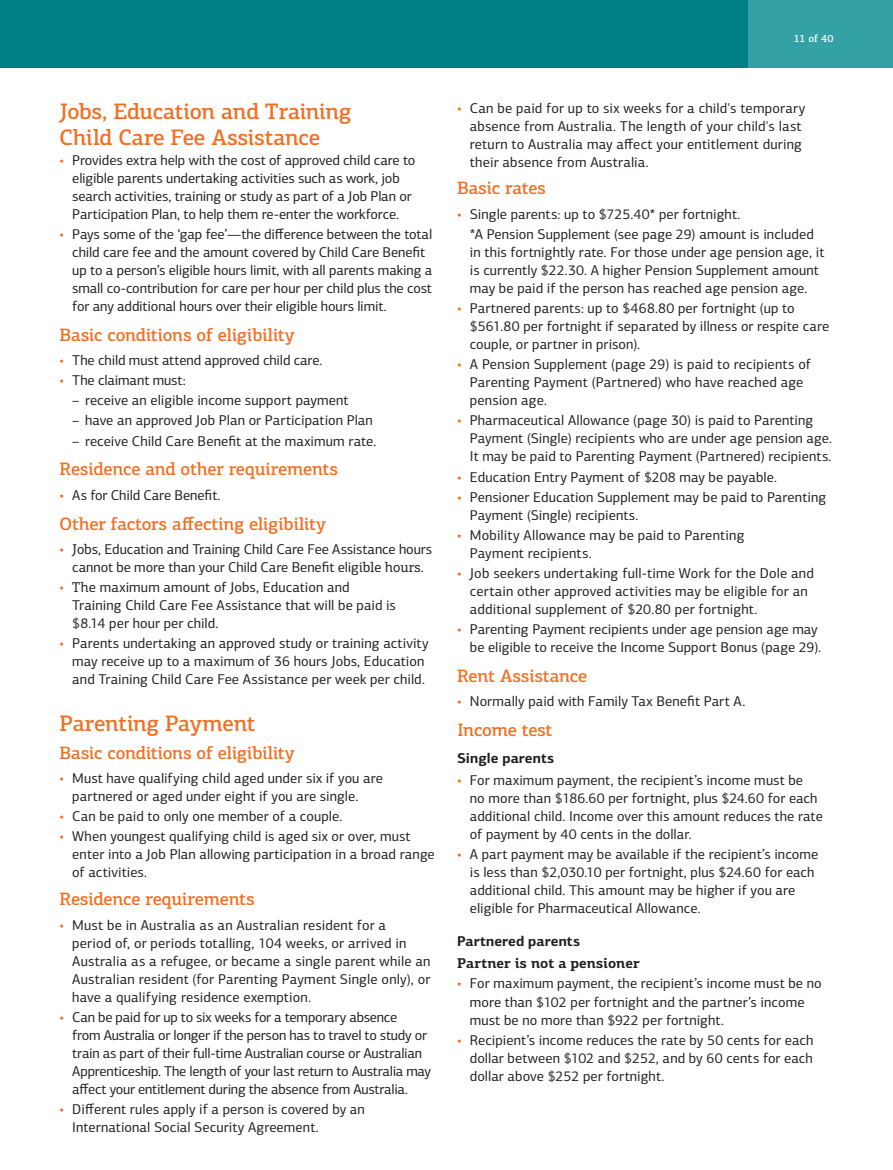
<style>
.page{position:relative;width:893px;height:1170px;background:#fff}
.page>*{position:absolute;margin:0;border:0;box-sizing:border-box;transform-origin:0 0}
.t1{font:500 22.5px/25.5px "PF Centro Slab Pro";letter-spacing:-.015em;color:#f36e21}
.t2{font:500 18px "PF Centro Slab Pro";letter-spacing:-.015em;color:#f36e21}
.t3{font:14.25px/18px "PF Centro Sans Pro";color:#231f20}
.t4{font:14.25px/18px "PF Centro Sans Pro";letter-spacing:-.02em;color:#231f20}
.t5{font:700 14.25px "PF Centro Sans Pro";letter-spacing:.005em;color:#231f20}
.t6{font:700 14.25px "PF Centro Slab Pro";letter-spacing:.005em;color:#231f20}
.t7{font:500 10.5px "PF Centro Slab Pro";color:#fff}
.s1{color:#f36e21}
.s2{font-family:"PF Centro Slab Pro"}
</style>
<div class="page">
<div style="left:0;top:0;width:893px;height:68px;background:#008084"></div>
<div style="left:748px;top:0;width:145px;height:68px;background:#33a1a6"></div>
<p class="t7" style="left:794px;top:32px;width:41px">11 of 40</p>
<h1 class="t1" style="left:60px;top:98px;width:293px">Jobs, Education and Training<br>Child Care Fee Assistance</h1>
<p class="t3" style="left:72px;top:151px;width:345px;text-indent:-13px"><span class="s1">•</span> Provides extra help with the cost of approved child care to eligible parents undertaking activities such as work, job search activities, training or study as part of a Job Plan or Participation Plan, to help them re-enter the workforce.</p>
<p class="t3" style="left:72px;top:225px;width:362px;text-indent:-13px"><span class="s1">•</span> Pays some of the ‘gap fee’—the difference between the total child care fee and the amount covered by Child Care Benefit up to a person’s eligible hours limit, with all parents making a small co-contribution for care per hour per child plus the cost for any additional hours over their eligible hours limit.</p>
<p class="t2" style="left:60px;top:323px;width:237px">Basic conditions of eligibility</p>
<p class="t3" style="left:60px;top:351px;width:264px"><span class="s1">•</span> The child must attend approved child care.</p>
<p class="t3" style="left:60px;top:371px;width:128px"><span class="s1">•</span> The claimant must:</p>
<p class="t3" style="left:72px;top:391px;width:278px">– receive an eligible income support payment</p>
<p class="t3" style="left:72px;top:411px;width:302px">– have an approved Job Plan or Participation Plan</p>
<p class="t3" style="left:72px;top:431px;width:306px">– receive Child Care Benefit at the maximum rate.</p>
<p class="t2" style="left:60px;top:458px;width:280px">Residence and other requirements</p>
<p class="t3" style="left:60px;top:486px;width:163px"><span class="s1">•</span> As for Child Care Benefit.</p>
<p class="t2" style="left:60px;top:512px;width:268px">Other factors affecting eligibility</p>
<p class="t3" style="left:60px;top:540px;width:374px;text-align:center"><span class="s1">•</span> <span class="s2">Job</span>s, Education and Training Child Care Fee Assistance hours cannot be more than your Child Care Benefit elig<span class="s2">ible hours.</span></p>
<p class="t3" style="left:72px;top:578px;width:325px;text-indent:-13px"><span class="s1">•</span> <span class="s2">Th</span>e maximum amount of Jobs, Education and<br>Training Child Care Fee Assistance that will be paid is $8.14 per hour per child.</p>
<p class="t3" style="left:72px;top:634px;width:358px;text-indent:-13px"><span class="s1">•</span> Parents undertaking an approved study or training activity may receive up to a maximum of 36 hours Jobs, Education and Training Child Care Fee Assistance per week per child.</p>
<h1 class="t1" style="left:60px;top:710px;width:198px">Parenting Payment</h1>
<p class="t2" style="left:60px;top:741px;width:237px">Basic conditions of eligibility</p>
<p class="t3" style="left:72px;top:769px;width:312px;text-indent:-13px"><span class="s1">•</span> Must have qualifying child aged under six if you are partnered or aged under eight if you are single.</p>
<p class="t3" style="left:60px;top:807px;width:284px"><span class="s1">•</span> Can be paid to only one member of a couple.</p>
<p class="t3" style="left:72px;top:827px;width:364px;text-indent:-13px"><span class="s1">•</span> When youngest qualifying child is aged six or over, must enter into a Job Plan allowing participation in a broad range of activities.</p>
<p class="t2" style="left:60px;top:887px;width:197px">Residence requirements</p>
<p class="t3" style="left:72px;top:915px;width:360px;text-indent:-13px"><span class="s1">•</span> Must be in Australia as an Australian resident for a<br>period of, or periods totalling, 104 weeks, or arrived in Australia as a refugee, or became a single parent while an Australian resident (for Parenting Payment Single only), or have a qualifying residence exemption.</p>
<p class="t4" style="left:72px;top:1007px;width:360px;text-indent:-13px"><span class="s1">•</span> Can be paid for up to six weeks for a temporary absence<br>from Australia or longer if the person has to travel to study or train as part of their full-time Australian course or Australian Apprenticeship. The length of your last return to Australia may affect your entitlement during the absence from Australia.</p>
<p class="t3" style="left:72px;top:1099px;width:294px;text-indent:-13px"><span class="s1">•</span> Different rules apply if a person is covered by an<br>International Social Security Agreement.</p>
<p class="t3" style="left:470px;top:99px;width:337px;text-indent:-13px"><span class="s1">•</span> Can be paid for up to six weeks for a child's temporary absence from Australia. The length of your child's last return to Australia may affect your entitlement during their absence from Australia.</p>
<p class="t2" style="left:457px;top:177px;width:90px">Basic rates</p>
<p class="t3" style="left:470px;top:204px;width:345px;line-height:20.1px;text-indent:-13px"><span class="s1">•</span> Single parents: up to $725.40* per fortnight.<br>*A Pension Supplement (see page 29) amount is included</p>
<p class="t3" style="left:470px;top:243px;width:356px">in this fortnightly rate. For those under age pension age, it is currently $22.30. A higher Pension Supplement amount may be paid if the person has reached age pension age.</p>
<p class="t3" style="left:470px;top:299px;width:361px;text-indent:-13px"><span class="s1">•</span> Partnered parents: up to $468.80 per fortnight (up to $561.80 per fortnight if separated by illness or respite care couple, or partner in prison).</p>
<p class="t3" style="left:470px;top:355px;width:343px;text-indent:-13px"><span class="s1">•</span> A Pension Supplement (page 29) is paid to recipients of<br>Parenting Payment (Partnered) who have reached age pension age.</p>
<p class="t3" style="left:470px;top:411px;width:364px;text-indent:-13px"><span class="s1">•</span> Pharmaceutical Allowance (page 30) is paid to Parenting<br>Payment (Single) recipients who are under age pension age.<br>It may be paid to Parenting Payment (Partnered) recipients.</p>
<p class="t3" style="left:457px;top:467px;width:321px"><span class="s1">•</span> Education Entry Payment of $208 may be payable.</p>
<p class="t3" style="left:470px;top:488px;width:358px;text-indent:-13px"><span class="s1">•</span> Pensioner Education Supplement may be paid to Parenting<br>Payment (Single) recipients.</p>
<p class="t3" style="left:470px;top:526px;width:276px;text-indent:-13px"><span class="s1">•</span> Mobility Allowance may be paid to Parenting<br>Payment recipients.</p>
<p class="t3" style="left:470px;top:564px;width:346px;text-indent:-13px"><span class="s1">•</span> Job seekers undertaking full-time Work for the Dole and certain other approved activities may be eligible for an additional supplement of $20.80 per fortnight.</p>
<p class="t3" style="left:457px;top:620px;width:366px;text-align:right"><span class="s1">•</span> Parenting Payment recipients under age pension age may be eligible to receive the Income Support Bonus (page 29).</p>
<p class="t2" style="left:457px;top:664px;width:132px">Rent Assistance</p>
<p class="t3" style="left:457px;top:692px;width:290px"><span class="s1">•</span> Normally paid with Family Tax Benefit Part A.</p>
<p class="t2" style="left:457px;top:718px;width:97px">Income test</p>
<p class="t5" style="left:457px;top:748px;width:99px">Single parents</p>
<p class="t3" style="left:470px;top:771px;width:355px;text-indent:-13px"><span class="s1">•</span> For maximum payment, the recipient’s income must be<br>no more than $186.60 per fortnight, plus $24.60 for each additional child. Income over this amount reduces the rate of payment by 40 cents in the dollar.</p>
<p class="t3" style="left:470px;top:845px;width:350px;text-indent:-13px"><span class="s1">•</span> A part payment may be available if the recipient’s income is less than $2,030.10 per fortnight, plus $24.60 for each additional child. This amount may be higher if you are eligible for Pharmaceutical Allowance.</p>
<p class="t5" style="left:457px;top:932px;width:124px">Partnered parents</p>
<p class="t6" style="left:457px;top:954px;width:184px">Partner is not a pensioner</p>
<p class="t3" style="left:470px;top:974px;width:353px;text-indent:-13px"><span class="s1">•</span> For maximum payment, the recipient’s income must be no more than $102 per fortnight and the partner’s income must be no more than $922 per fortnight.</p>
<p class="t3" style="left:470px;top:1030px;width:345px;text-align:justify;text-indent:-13px"><span class="s1">•</span> Recipient’s income reduces the rate by 50 cents for each dollar between $102 and $252, and by 60 cents for each dollar above $252 per fortnight.</p>
</div>
